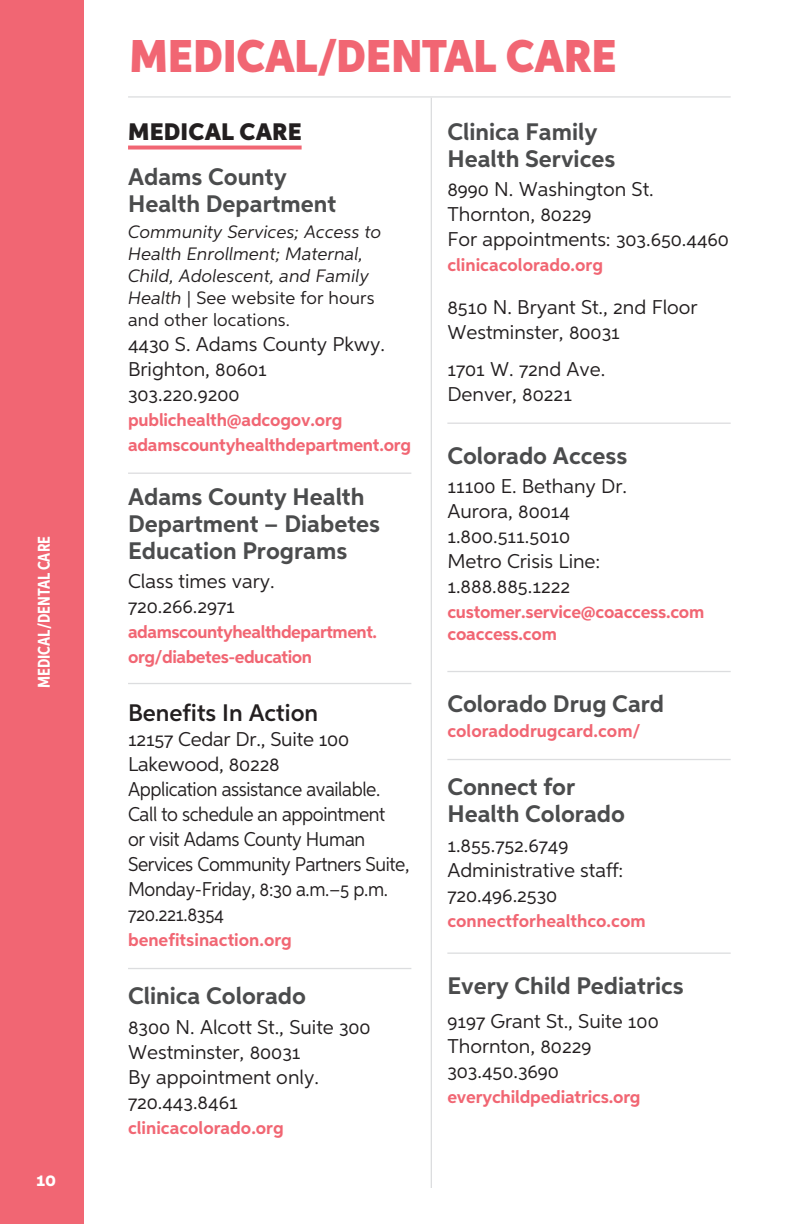
<style>
.page{position:relative;width:786px;height:1224px;background:#fff}
.page>*{position:absolute;margin:0;border:0;box-sizing:border-box;transform-origin:0 0}
.PRG_-_Large_Black_Headers{font:900 46px "Aspira Nar";letter-spacing:-.005em;color:#f16673}
.PRG_-_Sm_Bold_Subheads{font:700 24px/27px "Aspira";color:#4b4c4d}
.PRG_-_Body{font:700 24px/27px "Aspira";color:#4b4c4d}
.PRG_-_Body-2{font:600 24px "Aspira";color:#231f20}
.PRG_-_Underlined_Subheads{font:900 24px "Aspira";letter-spacing:.005em;color:#231f20}
.PRG_-_Body-3{font:20px/25px "Aspira";color:#231f20}
.PRG_-_Sm_Bold_Subheads-2{font:20px/25px "Aspira";letter-spacing:-.02em;color:#231f20;scale:.93 1}
.PRG_-_Sm_Bold_Subheads-3{font:20px "Aspira";letter-spacing:-.02em;color:#231f20}
.t1{font:700 20px "Aspira";color:#fff}
.PRG_-_Body-4{font:700 18px/25px "Aspira";letter-spacing:-.01em;color:#f16673}
.PRG_-_Body-5{font:italic 18px/22px "Aspira";letter-spacing:.01em;color:#231f20}
.PRG_-_Sm_Bold_Subheads-4{font:700 18px "Aspira";color:#f16673}
.PRG_-_Sidebar_Headers{font:700 17px "Aspira XX Nar";color:#fff}
.s1{font-style:normal}
</style>
<div class="page">
<div style="left:0;top:0;width:84px;height:1224px;background:#f16673"></div>
<hr style="left:431px;top:98px;width:1px;height:1090px;background:#dcdddf">
<hr style="left:128px;top:96px;width:603px;height:2px;background:#dcdddf">
<svg style="left:128px;top:146px;width:174px;height:4px"></svg>
<hr style="left:128px;top:473px;width:283px;height:1px;background:#dcdddf">
<hr style="left:128px;top:683px;width:283px;height:1px;background:#dcdddf">
<hr style="left:128px;top:968px;width:283px;height:1px;background:#dcdddf">
<hr style="left:447px;top:423px;width:284px;height:1px;background:#dcdddf">
<hr style="left:447px;top:671px;width:284px;height:1px;background:#dcdddf">
<hr style="left:447px;top:759px;width:284px;height:1px;background:#dcdddf">
<hr style="left:447px;top:953px;width:284px;height:1px;background:#dcdddf">
<p class="PRG_-_Sidebar_Headers" style="left:33px;top:688px;width:153px;rotate:-90deg">MEDICAL/DENTAL CARE</p>
<p class="t1" style="left:36px;top:1167px;width:22px">10</p>
<p class="PRG_-_Large_Black_Headers" style="left:129px;top:28px;width:489px">MEDICAL/DENTAL CARE</p>
<p class="PRG_-_Underlined_Subheads" style="left:128px;top:116px;width:175px">MEDICAL CARE</p>
<p class="PRG_-_Body" style="left:128px;top:163px;width:210px">Adams County<br>Health Department</p>
<p class="PRG_-_Body-5" style="left:128px;top:220px;width:255px">Community Services; Access to<br>Health Enrollment; Maternal,<br>Child, Adolescent, and Family<br>Health <span class="s1">| See website for hours and other locations.</span></p>
<p class="PRG_-_Body-3" style="left:128px;top:331px;width:258px">4430 S. Adams County Pkwy.<br>Brighton, 80601<br>303.220.9200</p>
<p class="PRG_-_Body-4" style="left:128px;top:407px;width:285px">publichealth@adcogov.org adamscountyhealthdepartment.org</p>
<p class="PRG_-_Sm_Bold_Subheads" style="left:128px;top:483px;width:254px">Adams County Health<br>Department – Diabetes<br>Education Programs</p>
<p class="PRG_-_Body-3" style="left:128px;top:569px;width:148px">Class times vary.<br>720.266.2971</p>
<p class="PRG_-_Body-4" style="left:128px;top:620px;width:251px">adamscountyhealthdepartment. org/diabetes-education</p>
<p class="PRG_-_Body-2" style="left:128px;top:698px;width:192px">Benefits In Action</p>
<p class="PRG_-_Sm_Bold_Subheads-3" style="left:128px;top:727px;width:223px">12157 Cedar Dr., Suite 100</p>
<p class="PRG_-_Sm_Bold_Subheads-3" style="left:128px;top:752px;width:153px">Lakewood, 80228</p>
<p class="PRG_-_Sm_Bold_Subheads-2" style="left:128px;top:777px;width:304px">Application assistance available.<br>Call to schedule an appointment<br>or visit Adams County Human<br>Services Community Partners Suite,<br>Monday-Friday, 8:30 a.m.–5 p.m.<br>720.221.8354</p>
<p class="PRG_-_Sm_Bold_Subheads-4" style="left:128px;top:929px;width:165px">benefitsinaction.org</p>
<p class="PRG_-_Sm_Bold_Subheads" style="left:128px;top:983px;width:179px">Clinica Colorado</p>
<p class="PRG_-_Body-3" style="left:128px;top:1014px;width:244px">8300 N. Alcott St., Suite 300<br>Westminster, 80031<br>By appointment only.<br>720.443.8461</p>
<p class="PRG_-_Body-4" style="left:128px;top:1115px;width:157px">clinicacolorado.org</p>
<p class="PRG_-_Sm_Bold_Subheads" style="left:447px;top:118px;width:169px">Clinica Family<br>Health Services</p>
<p class="PRG_-_Body-3" style="left:447px;top:176px;width:283px">8990 N. Washington St.<br>Thornton, 80229<br>For appointments: 303.650.4460</p>
<p class="PRG_-_Body-4" style="left:447px;top:252px;width:157px">clinicacolorado.org</p>
<p class="PRG_-_Body-3" style="left:447px;top:294px;width:252px">8510 N. Bryant St., 2nd Floor<br>Westminster, 80031</p>
<p class="PRG_-_Body-3" style="left:447px;top:356px;width:159px">1701 W. 72nd Ave.<br>Denver, 80221</p>
<p class="PRG_-_Sm_Bold_Subheads" style="left:447px;top:442px;width:182px">Colorado Access</p>
<p class="PRG_-_Body-3" style="left:447px;top:474px;width:181px">11100 E. Bethany Dr.<br>Aurora, 80014<br>1.800.511.5010<br>Metro Crisis Line:<br>1.888.885.1222</p>
<p class="PRG_-_Body-4" style="left:447px;top:601px;width:258px;line-height:22px">customer.service@coaccess.com coaccess.com</p>
<p class="PRG_-_Sm_Bold_Subheads" style="left:447px;top:691px;width:218px">Colorado Drug Card</p>
<p class="PRG_-_Sm_Bold_Subheads-4" style="left:447px;top:720px;width:195px">coloradodrugcard.com/</p>
<p class="PRG_-_Sm_Bold_Subheads" style="left:447px;top:774px;width:179px">Connect for<br>Health Colorado</p>
<p class="PRG_-_Body-3" style="left:447px;top:832px;width:178px">1.855.752.6749<br>Administrative staff:<br>720.496.2530</p>
<p class="PRG_-_Body-4" style="left:447px;top:908px;width:200px">connectforhealthco.com</p>
<p class="PRG_-_Body" style="left:447px;top:972px;width:238px">Every Child Pediatrics</p>
<p class="PRG_-_Body-3" style="left:447px;top:1008px;width:213px">9197 Grant St., Suite 100<br>Thornton, 80229<br>303.450.3690</p>
<p class="PRG_-_Body-4" style="left:447px;top:1084px;width:195px">everychildpediatrics.org</p>
</div>
